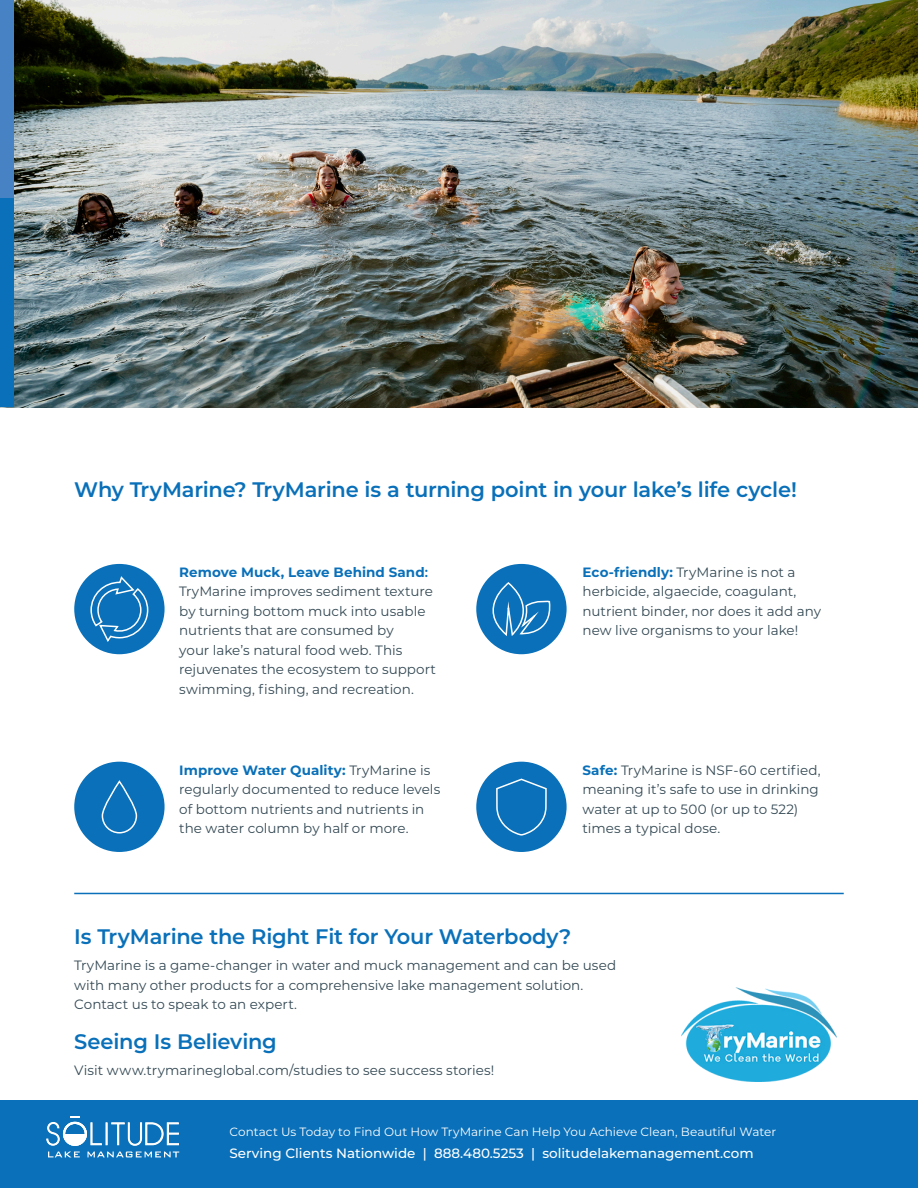
<style>
.page{position:relative;width:918px;height:1188px;background:#fff}
.page>*{position:absolute;margin:0;border:0;box-sizing:border-box;transform-origin:0 0}
.Sub_section{font:600 21px "Montserrat";letter-spacing:-.01em;color:#0970b9}
.Body{font:13.5px/19.5px "Montserrat";color:#344954}
.t1{font:500 13.5px "Montserrat";color:#fff}
.Body-2{font:12px "Montserrat";letter-spacing:.005em;color:#fff}
.s1{font-weight:700;color:#0970b9}
.s2{font-weight:600;color:#0970b9}
</style>
<div class="page">
<img style="left:14px;top:0;width:904px;height:407px">
<div style="left:0;top:1100px;width:918px;height:88px;background:#0970b9"></div>
<svg style="left:48px;top:1152px;width:32px;height:5px"></svg>
<svg style="left:88px;top:1152px;width:91px;height:5px"></svg>
<svg style="left:46px;top:1116px;width:133px;height:30px"></svg>
<div style="left:63px;top:1122px;width:24px;height:24px;border:2px solid #fff;border-radius:50%"></div>
<div style="left:0;top:196px;width:14px;height:211px;background:#0970b9"></div>
<div style="left:0;top:0;width:14px;height:198px;background:#4782c4"></div>
<div style="left:74px;top:564px;width:91px;height:90px;background:#0970b9;border-radius:50%"></div>
<div style="left:476px;top:564px;width:91px;height:90px;background:#0970b9;border-radius:50%"></div>
<div style="left:74px;top:762px;width:91px;height:90px;background:#0970b9;border-radius:50%"></div>
<div style="left:476px;top:762px;width:91px;height:90px;background:#0970b9;border-radius:50%"></div>
<div style="left:102px;top:782px;width:35px;height:52px;border:2px solid #fff;border-radius:17px"></div>
<svg style="left:476px;top:583px;width:75px;height:55px"></svg>
<svg style="left:496px;top:778px;width:51px;height:58px"></svg>
<svg style="left:90px;top:576px;width:59px;height:68px"></svg>
<hr style="left:74px;top:893px;width:770px;height:1px;background:#0970b9">
<img style="left:682px;top:987px;width:155px;height:94px">
<p class="Sub_section" style="left:74px;top:474px;width:724px">Why TryMarine? TryMarine is a turning point in your lake’s life cycle!</p>
<p class="Body" style="left:179px;top:562px;width:258px"><span class="s1">Remove Muck, Leave Behind Sand</span><span class="s2">:<br></span>TryMarine improves sediment texture by turning bottom muck into usable nutrients that are consumed by<br>your lake’s natural food web. This rejuvenates the ecosystem to support swimming, fishing, and recreation.</p>
<p class="Body" style="left:583px;top:562px;width:240px"><span class="s1">Eco-friendly:</span> TryMarine is not a herbicide, algaecide, coagulant, nutrient binder, nor does it add any new live organisms to your lake!</p>
<p class="Body" style="left:179px;top:760px;width:263px"><span class="s1">Improve Water Quality:</span> TryMarine is regularly documented to reduce levels of bottom nutrients and nutrients in the water column by half or more.</p>
<p class="Body" style="left:583px;top:760px;width:240px"><span class="s1">Safe:</span> TryMarine is NSF-60 certified, meaning it’s safe to use in drinking water at up to 500 (or up to 522) times a typical dose.</p>
<p class="Sub_section" style="left:74px;top:922px;width:499px">Is TryMarine the Right Fit for Your Waterbody?</p>
<p class="Body" style="left:74px;top:955px;width:544px">TryMarine is a game-changer in water and muck management and can be used with many other products for a comprehensive lake management solution.<br>Contact us to speak to an expert.</p>
<p class="Sub_section" style="left:74px;top:1026px;width:204px">Seeing Is Believing</p>
<p class="Body" style="left:74px;top:1060px;width:422px">Visit www.trymarineglobal.com/studies to see success stories!</p>
<p class="Body-2" style="left:230px;top:1123px;width:548px">Contact Us Today to Find Out How TryMarine Can Help You Achieve Clean, Beautiful Water</p>
<p class="t1" style="left:230px;top:1143px;width:526px">Serving Clients Nationwide | 888.480.5253 | solitudelakemanagement.com</p>
</div>
